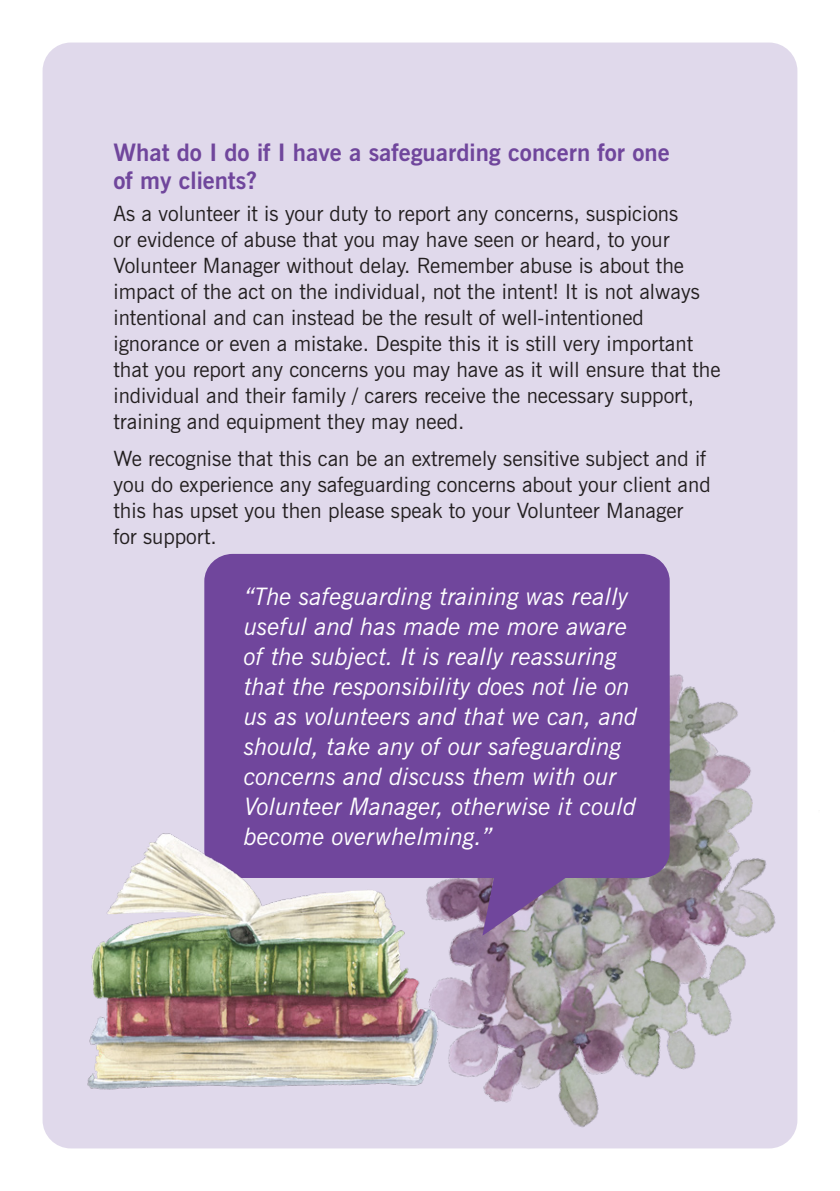
<style>
.page{position:relative;width:840px;height:1191px;background:#fff}
.page>*{position:absolute;margin:0;border:0;box-sizing:border-box;transform-origin:0 0}
.Quotes{font:italic 24px/30px "News Gothic BT";color:#fff}
.Heading_3{font:700 24px/28px "News Gothic BT";color:#70469c}
.Body_Copy{font:21px/26px "News Gothic BT";color:#231f20}
</style>
<div class="page">
<div style="left:43px;top:43px;width:754px;height:1105px;background:#e0d9eb;border-radius:28px"></div>
<img style="left:346px;top:595px;width:452px;height:554px">
<svg style="left:204px;top:554px;width:465px;height:381px;background:#734c9c"></svg>
<img style="left:87px;top:823px;width:358px;height:273px">
<p class="Heading_3" style="left:113px;top:138px;width:557px">What do I do if I have a safeguarding concern for one of my clients?</p>
<p class="Body_Copy" style="left:113px;top:200px;width:608px">As a volunteer it is your duty to report any concerns, suspicions<br>or evidence of abuse that you may have seen or heard, to your Volunteer Manager without delay. Remember abuse is about the impact of the act on the individual, not the intent! It is not always intentional and can instead be the result of well-intentioned ignorance or even a mistake. Despite this it is still very important that you report any concerns you may have as it will ensure that the individual and their family / carers receive the necessary support, training and equipment they may need.</p>
<p class="Body_Copy" style="left:113px;top:445px;width:598px">We recognise that this can be an extremely sensitive subject and if you do experience any safeguarding concerns about your client and this has upset you then please speak to your Volunteer Manager for support.</p>
<p class="Quotes" style="left:244px;top:581px;width:395px">“The safeguarding training was really useful and has made me more aware of the subject. It is really reassuring that the responsibility does not lie on us as volunteers and that we can, and should, take any of our safeguarding concerns and discuss them with our Volunteer Manager, otherwise it could become overwhelming.”</p>
</div>
